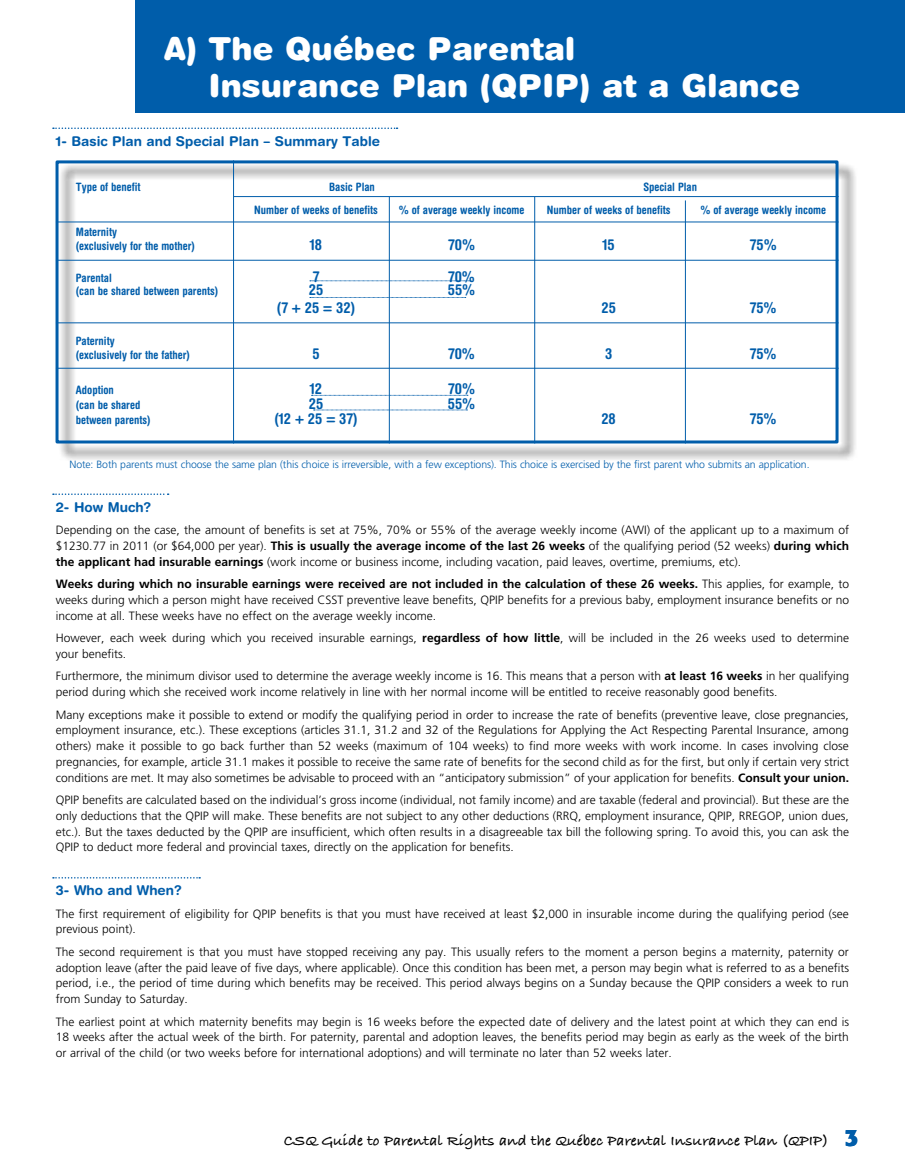
<style>
.page{position:relative;width:905px;height:1175px;background:#fff}
.page>*{position:absolute;margin:0;border:0;box-sizing:border-box;transform-origin:0 0}
.t1{font:900 31.65px/36.5px "Helvetica Rounded";color:#fff}
.t2{font:15.75px "Bradley Hand ITCTT Bold";color:#000}
.t3{font:700 condensed 15px "Helvetica Rounded";color:#005daa}
.t4{font:700 13.5px "Helvetica Rounded";color:#005daa}
.t5{font:300 12px/15.8px "Frutiger";color:#000;text-align:justify}
.t6{font:700 condensed 11.55px/13.5px "Helvetica Rounded";color:#005daa}
.t7{font:300 10.5px "Frutiger";letter-spacing:-.01em;color:#005daa}
.s1{font-weight:700}
.s2{font-family:"Formata";font-weight:700;font-size:23.55px;color:#005daa}
</style>
<div class="page">
<div style="left:135px;top:0;width:769px;height:112px;background:#005daa"></div>
<div style="left:58px;top:163px;width:799px;height:299px;background:#000;opacity:.75"></div>
<div style="left:56px;top:160px;width:782px;height:283px;border:3px solid #005daa"></div>
<hr style="left:56px;top:222px;width:782px;height:1px;background:#005daa">
<hr style="left:234px;top:196px;width:604px;height:1px;background:#005daa">
<hr style="left:233px;top:160px;width:1px;height:283px;background:#005daa">
<hr style="left:389px;top:197px;width:1px;height:246px;background:#005daa">
<hr style="left:534px;top:197px;width:1px;height:246px;background:#005daa">
<hr style="left:685px;top:200px;width:1px;height:243px;background:#005daa">
<hr style="left:56px;top:260px;width:782px;height:1px;background:#005daa">
<hr style="left:56px;top:322px;width:782px;height:1px;background:#005daa">
<hr style="left:56px;top:368px;width:782px;height:1px;background:#005daa">
<svg style="left:310px;top:280px;width:161px;height:1px"></svg>
<svg style="left:310px;top:297px;width:156px;height:1px"></svg>
<svg style="left:311px;top:395px;width:157px;height:1px"></svg>
<svg style="left:313px;top:410px;width:154px;height:1px"></svg>
<svg style="left:53px;top:127px;width:344px;height:2px"></svg>
<svg style="left:53px;top:877px;width:147px;height:1px"></svg>
<svg style="left:53px;top:493px;width:116px;height:2px"></svg>
<h1 class="t1" style="left:208px;top:30px;width:593px;text-indent:-44px">A) The Québec Parental<br>Insurance Plan (QPIP) at a Glance</h1>
<p class="t4" style="left:56px;top:133px;width:325px">1- Basic Plan and Special Plan – Summary Table</p>
<p class="t6" style="left:76px;top:180px;width:66px">Type of benefit</p>
<p class="t6" style="left:329px;top:180px;width:47px">Basic Plan</p>
<p class="t6" style="left:643px;top:180px;width:55px">Special Plan</p>
<p class="t6" style="left:254px;top:202px;width:125px">Number of weeks of benefits</p>
<p class="t6" style="left:398px;top:202px;width:127px">% of average weekly income</p>
<p class="t6" style="left:547px;top:202px;width:125px">Number of weeks of benefits</p>
<p class="t6" style="left:700px;top:202px;width:127px">% of average weekly income</p>
<p class="t6" style="left:76px;top:225px;width:121px">Maternity<br>(exclusively for the mother)</p>
<p class="t3" style="left:310px;top:235px;width:14px">18</p>
<p class="t3" style="left:448px;top:235px;width:28px">70%</p>
<p class="t3" style="left:602px;top:235px;width:14px">15</p>
<p class="t3" style="left:749px;top:235px;width:28px">75%</p>
<p class="t6" style="left:76px;top:271px;width:37px">Parental</p>
<p class="t3" style="left:313px;top:267px;width:8px">7</p>
<p class="t3" style="left:448px;top:267px;width:28px">70%</p>
<p class="t6" style="left:76px;top:284px;width:144px">(can be shared between parents)</p>
<p class="t3" style="left:309px;top:281px;width:16px">25</p>
<p class="t3" style="left:448px;top:281px;width:29px">55%</p>
<p class="t3" style="left:277px;top:298px;width:80px">(7 + 25 = 32)</p>
<p class="t3" style="left:601px;top:298px;width:16px">25</p>
<p class="t3" style="left:749px;top:298px;width:28px">75%</p>
<p class="t6" style="left:76px;top:334px;width:116px">Paternity<br>(exclusively for the father)</p>
<p class="t3" style="left:312px;top:344px;width:9px">5</p>
<p class="t3" style="left:448px;top:344px;width:28px">70%</p>
<p class="t3" style="left:605px;top:344px;width:9px">3</p>
<p class="t3" style="left:749px;top:344px;width:28px">75%</p>
<p class="t6" style="left:76px;top:383px;width:40px">Adoption</p>
<p class="t3" style="left:310px;top:379px;width:14px">12</p>
<p class="t3" style="left:448px;top:379px;width:28px">70%</p>
<p class="t6" style="left:76px;top:398px;width:66px">(can be shared</p>
<p class="t3" style="left:309px;top:394px;width:16px">25</p>
<p class="t3" style="left:448px;top:394px;width:29px">55%</p>
<p class="t6" style="left:76px;top:413px;width:76px">between parents)</p>
<p class="t3" style="left:274px;top:409px;width:85px">(12 + 25 = 37)</p>
<p class="t3" style="left:601px;top:409px;width:16px">28</p>
<p class="t3" style="left:749px;top:409px;width:28px">75%</p>
<p class="t7" style="left:69px;top:458px;width:741px">Note: Both parents must choose the same plan (this choice is irreversible, with a few exceptions). This choice is exercised by the first parent who submits an application.</p>
<p class="t4" style="left:56px;top:498px;width:97px">2- How Much?</p>
<p class="t5" style="left:56px;top:522px;width:794px">Depending on the case, the amount of benefits is set at 75%, 70% or 55% of the average weekly income (AWI) of the applicant up to a maximum of $1230.77 in 2011 (or $64,000 per year). <span class="s1">This is usually the average income of the last 26 weeks</span> of the qualifying period (52 weeks) <span class="s1">during which the applicant had insurable earnings</span> (work income or business income, including vacation, paid leaves, overtime, premiums, etc).</p>
<p class="t5" style="left:56px;top:576px;width:794px"><span class="s1">Weeks during which no insurable earnings were received are not included in the calculation of these 26 weeks.</span> This applies, for example, to weeks during which a person might have received CSST preventive leave benefits, QPIP benefits for a previous baby, employment insurance benefits or no income at all. These weeks have no effect on the average weekly income.</p>
<p class="t5" style="left:56px;top:630px;width:794px">However, each week during which you received insurable earnings, <span class="s1">regardless of how little</span>, will be included in the 26 weeks used to determine your benefits.</p>
<p class="t5" style="left:56px;top:668px;width:794px">Furthermore, the minimum divisor used to determine the average weekly income is 16. This means that a person with <span class="s1">at least 16 weeks</span> in her qualifying period during which she received work income relatively in line with her normal income will be entitled to receive reasonably good benefits.</p>
<p class="t5" style="left:56px;top:706px;width:794px">Many exceptions make it possible to extend or modify the qualifying period in order to increase the rate of benefits (preventive leave, close pregnancies, employment insurance, etc.). These exceptions (articles 31.1, 31.2 and 32 of the Regulations for Applying the Act Respecting Parental Insurance, among others) make it possible to go back further than 52 weeks (maximum of 104 weeks) to find more weeks with work income. In cases involving close pregnancies, for example, article 31.1 makes it possible to receive the same rate of benefits for the second child as for the first, but only if certain very strict conditions are met. It may also sometimes be advisable to proceed with an “anticipatory submission” of your application for benefits. <span class="s1">Consult your union.</span></p>
<p class="t5" style="left:56px;top:792px;width:794px">QPIP benefits are calculated based on the individual’s gross income (individual, not family income) and are taxable (federal and provincial). But these are the only deductions that the QPIP will make. These benefits are not subject to any other deductions (RRQ, employment insurance, QPIP, RREGOP, union dues, etc.). But the taxes deducted by the QPIP are insufficient, which often results in a disagreeable tax bill the following spring. To avoid this, you can ask the QPIP to deduct more federal and provincial taxes, directly on the application for benefits.</p>
<p class="t4" style="left:56px;top:882px;width:127px">3- Who and When?</p>
<p class="t5" style="left:56px;top:905px;width:794px">The first requirement of eligibility for QPIP benefits is that you must have received at least $2,000 in insurable income during the qualifying period (see previous point).</p>
<p class="t5" style="left:56px;top:943px;width:794px">The second requirement is that you must have stopped receiving any pay. This usually refers to the moment a person begins a maternity, paternity or adoption leave (after the paid leave of five days, where applicable). Once this condition has been met, a person may begin what is referred to as a benefits period, i.e., the period of time during which benefits may be received. This period always begins on a Sunday because the QPIP considers a week to run from Sunday to Saturday.</p>
<p class="t5" style="left:56px;top:1013px;width:794px">The earliest point at which maternity benefits may begin is 16 weeks before the expected date of delivery and the latest point at which they can end is 18 weeks after the actual week of the birth. For paternity, parental and adoption leaves, the benefits period may begin as early as the week of the birth or arrival of the child (or two weeks before for international adoptions) and will terminate no later than 52 weeks later.</p>
<h2 class="t2" style="left:284px;top:1128px;width:576px">CSQ Guide to Parental Rights and the Québec Parental Insurance Plan (QPIP) <span class="s2">3</span></h2>
</div>
